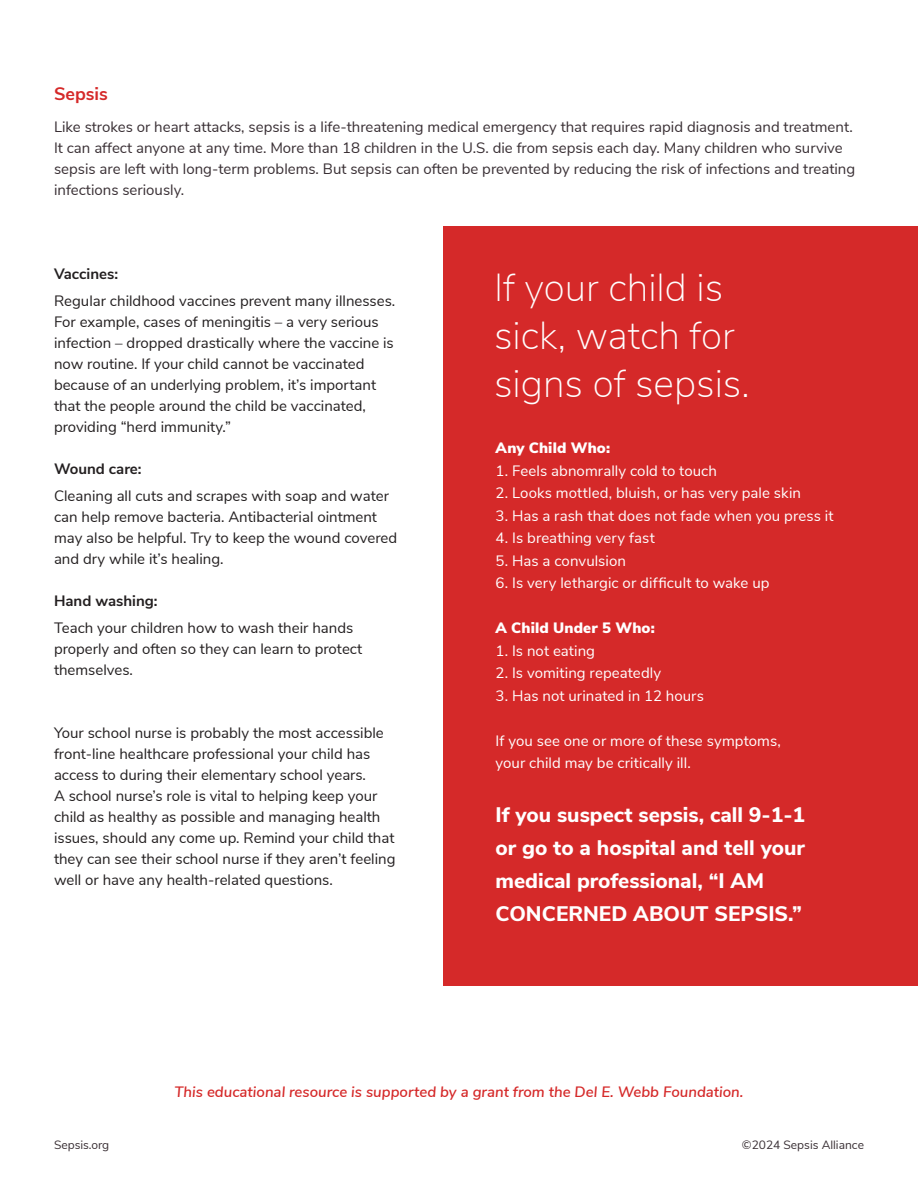
<style>
.page{position:relative;width:918px;height:1188px;background:#fff}
.page>*{position:absolute;margin:0;border:0;box-sizing:border-box;transform-origin:0 0}
.t1{font:200 39px/48px "Nunito Sans";color:#fff}
.t2{font:800 21px/33px "Nunito Sans";color:#fff}
.t3{font:700 18px "Nunito Sans";color:#d52929}
.t4{font:15px/21px "Nunito Sans";color:#231f20}
.t5{font:15px/21px "Nunito Sans";color:#392f34}
.Body_Text{font:15px/22.5px "Nunito Sans";letter-spacing:.005em;color:#fff}
.t6{font:italic 600 15px "Nunito Sans";color:#d52929}
.t7{font:700 15px "Nunito Sans";color:#231f20}
.Body_Text-2{font:900 15px "Nunito Sans";letter-spacing:.01em;color:#fff}
.t8{font:12px "Nunito Sans";color:#392f34}
</style>
<div class="page">
<div style="left:444px;top:227px;width:474px;height:759px;background:#d52929"></div>
<p class="t3" style="left:54px;top:81px;width:55px">Sepsis</p>
<p class="t5" style="left:54px;top:115px;width:803px">Like strokes or heart attacks, sepsis is a life-threatening medical emergency that requires rapid diagnosis and treatment.<br>It can affect anyone at any time. More than 18 children in the U.S. die from sepsis each day. Many children who survive sepsis are left with long-term problems. But sepsis can often be prevented by reducing the risk of infections and treating infections seriously.</p>
<p class="t7" style="left:54px;top:262px;width:66px">Vaccines:</p>
<p class="t4" style="left:54px;top:289px;width:343px">Regular childhood vaccines prevent many illnesses.<br>For example, cases of meningitis – a very serious infection – dropped drastically where the vaccine is now routine. If your child cannot be vaccinated because of an underlying problem, it’s important that the people around the child be vaccinated, providing “herd immunity.”</p>
<p class="t7" style="left:54px;top:457px;width:89px">Wound care:</p>
<p class="t4" style="left:54px;top:484px;width:345px">Cleaning all cuts and scrapes with soap and water can help remove bacteria. Antibacterial ointment may also be helpful. Try to keep the wound covered and dry while it’s healing.</p>
<p class="t7" style="left:54px;top:589px;width:105px">Hand washing:</p>
<p class="t4" style="left:54px;top:616px;width:310px">Teach your children how to wash their hands properly and often so they can learn to protect themselves.</p>
<p class="t4" style="left:54px;top:721px;width:343px">Your school nurse is probably the most accessible front-line healthcare professional your child has access to during their elementary school years.<br>A school nurse’s role is vital to helping keep your child as healthy as possible and managing health issues, should any come up. Remind your child that they can see their school nurse if they aren’t feeling well or have any health-related questions.</p>
<p class="t1" style="left:494px;top:262px;width:242px">If your child is sick, watch for</p>
<p class="t1" style="left:494px;top:358px;width:257px">signs of sepsis.</p>
<p class="Body_Text-2" style="left:496px;top:437px;width:116px">Any Child Who:</p>
<p class="Body_Text" style="left:496px;top:458px;width:223px">1. Feels abnomrally cold to touch</p>
<p class="Body_Text" style="left:496px;top:481px;width:307px">2. Looks mottled, bluish, or has very pale skin</p>
<p class="Body_Text" style="left:496px;top:503px;width:340px">3. Has a rash that does not fade when you press it</p>
<p class="Body_Text" style="left:496px;top:526px;width:161px">4. Is breathing very fast</p>
<p class="Body_Text" style="left:496px;top:548px;width:132px">5. Has a convulsion</p>
<p class="Body_Text" style="left:496px;top:571px;width:276px">6. Is very lethargic or difficult to wake up</p>
<p class="Body_Text-2" style="left:496px;top:617px;width:161px">A Child Under 5 Who:</p>
<p class="Body_Text" style="left:496px;top:638px;width:101px">1. Is not eating</p>
<p class="Body_Text" style="left:496px;top:661px;width:167px">2. Is vomiting repeatedly</p>
<p class="Body_Text" style="left:496px;top:683px;width:210px">3. Has not urinated in 12 hours</p>
<p class="Body_Text" style="left:496px;top:728px;width:287px">If you see one or more of these symptoms, your child may be critically ill.</p>
<p class="t2" style="left:496px;top:797px;width:311px">If you suspect sepsis, call 9-1-1 or go to a hospital and tell your medical professional, “I AM<br>CONCERNED ABOUT SEPSIS.”</p>
<p class="t6" style="left:174px;top:1081px;width:571px">This educational resource is supported by a grant from the Del E. Webb Foundation.</p>
<p class="t8" style="left:54px;top:1137px;width:57px">Sepsis.org</p>
<p class="t8" style="left:742px;top:1137px;width:124px">©2024 Sepsis Alliance</p>
</div>
